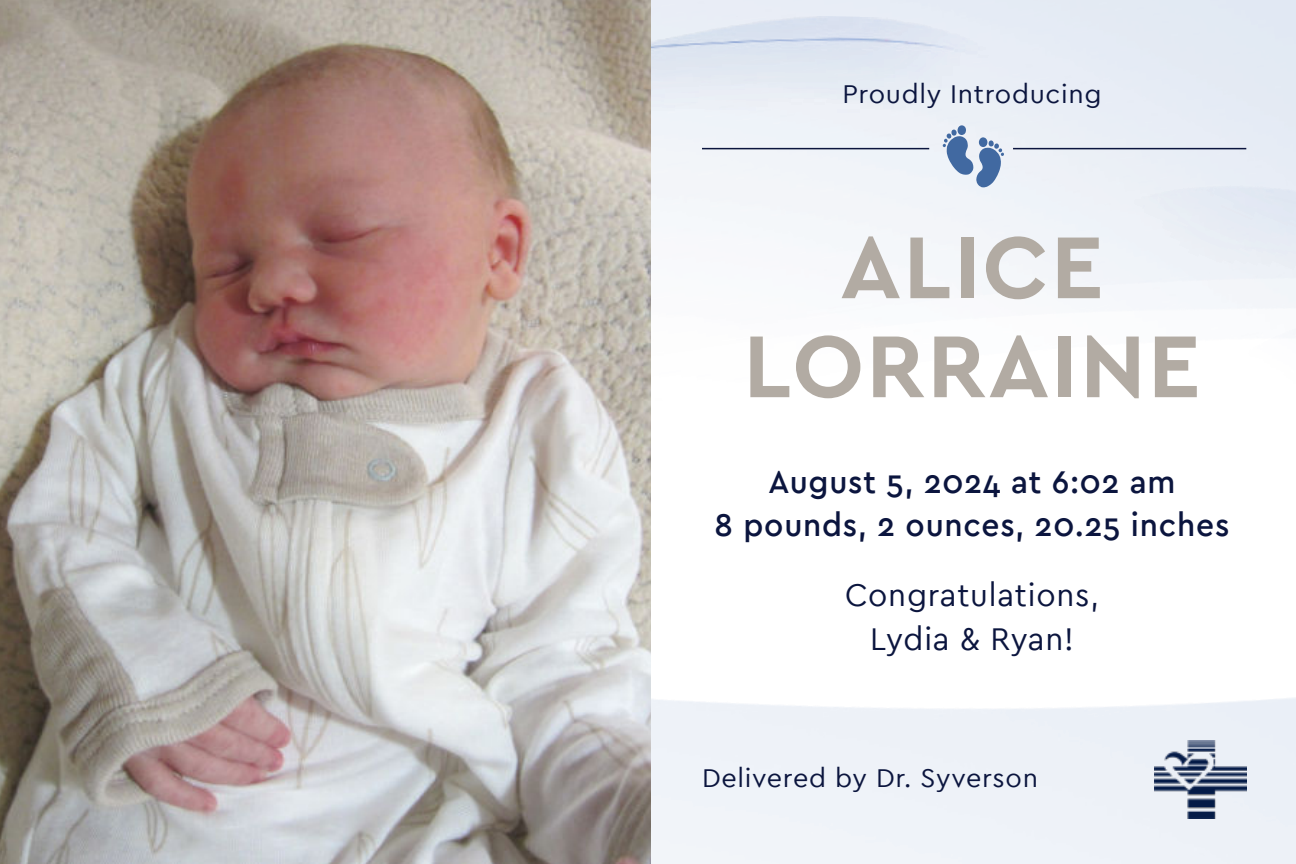
<style>
.page{position:relative;width:1296px;height:864px;background:#fff}
.page>*{position:absolute;margin:0;border:0;box-sizing:border-box;transform-origin:0 0}
.t1{font:700 91.8px/99px "Cera";letter-spacing:.025em;color:#b2aba3;text-align:center}
.t2{font:500 33px/43.2px "Cera";letter-spacing:.025em;color:#0b153e;text-align:center;scale:.96 1}
.t3{font:33px/43.2px "Cera";letter-spacing:.025em;color:#0b153e;text-align:center;scale:.96 1}
.t4{font:27px "Cera";letter-spacing:.025em;color:#0b153e}
</style>
<div class="page">
<div style="left:651px;top:698px;width:645px;height:166px;background:#eef2f8"></div>
<img style="left:1155px;top:741px;width:92px;height:77px">
<img style="left:0;top:0;width:651px;height:864px">
<svg style="left:943px;top:125px;width:61px;height:62px;background:#a3b7d2"></svg>
<hr style="left:702px;top:148px;width:227px;height:1px;background:#0b153e">
<hr style="left:1013px;top:148px;width:233px;height:1px;background:#0b153e">
<p class="t4" style="left:842px;top:82px;width:261px">Proudly Introducing</p>
<h1 class="t1" style="left:743px;top:217px;width:459px">ALICE<br>LORRAINE</h1>
<p class="t2" style="left:715px;top:462px;width:538px">August 5, 2024 at 6:02 am<br>8 pounds, 2 ounces, 20.25 inches</p>
<p class="t3" style="left:845px;top:576px;width:266px">Congratulations,<br>Lydia &amp; Ryan!</p>
<p class="t4" style="left:702px;top:767px;width:337px">Delivered by Dr. Syverson</p>
</div>
